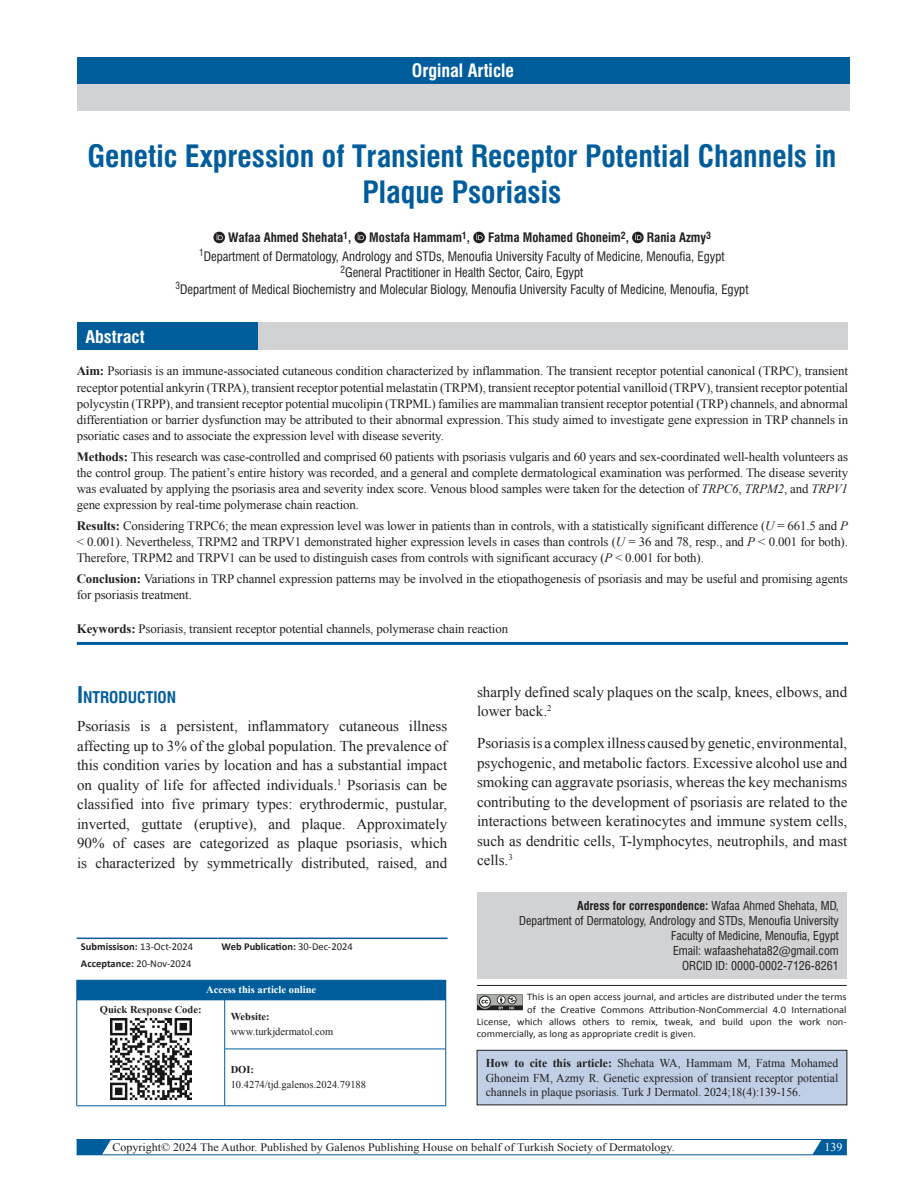
<style>
.page{position:relative;width:915px;height:1191px;background:#fff}
.page>*{position:absolute;margin:0;border:0;box-sizing:border-box;transform-origin:0 0}
._1__BASLIK{font:30px/36px "Swiss Condensed Bold Tr";color:#005d9c;text-align:center}
.t1{font:18px "Swiss Condensed Bold Tr";color:#fff}
.ABSTRACT_YAZISI{font:17.1px "Swiss Condensed Bold Tr";color:#fff;scale:1.05 1}
.ANA-BASLIK{font:15.75px "Swiss Condensed Bold Tr";color:#005d9c}
.YAZI{font:15px/19.5px "Times New Roman";color:#231f20;text-align:justify}
.ÖZET{font:12.9px/16.2px "Times New Roman";letter-spacing:-.01em;color:#231f20;text-align:justify}
.KURUM{font:12.75px "Swiss Condensed Tr";color:#231f20}
.YAZARLAR{font:12.75px "Swiss Condensed Bold Tr";color:#231f20}
.CITE{font:12px/14.4px "Times New Roman";color:#231f20;text-align:justify}
.CORRESPONDENCE{font:12px/15px "Swiss Condensed Tr";color:#231f20;text-align:right}
.CORRESPONDENCE-2{font:12px "Swiss Condensed Bold Tr";color:#231f20}
.t2{font:12px "Times New Roman";color:#fff}
.t3{font:11.4px "Times New Roman";color:#231f20;scale:1.05 1}
.SUBMİSSİON{font:700 10.5px "Calibri";color:#231f20}
.KUTU-BİLGİ{font:700 10.5px "Times New Roman";color:#231f20}
.DOİ{font:10.5px "Times New Roman";color:#231f20}
.ACCESS{font:700 10.5px "Times New Roman";color:#fff}
.ALT-WEBSİTE{font:10.5px "Times New Roman";color:#231f20}
.Lisans{font:10.05px "Calibri";color:#231f20;scale:1.05 1}
.s1{font-weight:700}
.s2{font-style:italic}
.s3{font-size:22.5px}
.s4{font-weight:400}
.s5{font-family:"Swiss Condensed Tr"}
</style>
<div class="page">
<svg style="left:813px;top:1140px;width:33px;height:14px"></svg>
<svg style="left:77px;top:1140px;width:34px;height:14px"></svg>
<hr style="left:77px;top:1139px;width:769px;height:1px;background:#005d9c">
<hr style="left:77px;top:1154px;width:769px;height:1px;background:#005d9c">
<div style="left:77px;top:57px;width:772px;height:27px;background:#005d9c"></div>
<div style="left:77px;top:84px;width:772px;height:26px;background:#d1d2d4"></div>
<svg style="left:213px;top:232px;width:12px;height:11px"></svg>
<svg style="left:216px;top:234px;width:7px;height:6px"></svg>
<svg style="left:354px;top:232px;width:12px;height:11px"></svg>
<svg style="left:357px;top:234px;width:7px;height:6px"></svg>
<svg style="left:473px;top:232px;width:11px;height:11px"></svg>
<svg style="left:476px;top:234px;width:6px;height:6px"></svg>
<svg style="left:632px;top:232px;width:11px;height:11px"></svg>
<svg style="left:635px;top:234px;width:6px;height:6px"></svg>
<hr style="left:77px;top:642px;width:770px;height:3px;background:#005d9c">
<div style="left:77px;top:322px;width:182px;height:28px;background:#005d9c"></div>
<div style="left:259px;top:322px;width:588px;height:28px;background:#d1d2d4"></div>
<hr style="left:77px;top:937px;width:140px;height:2px;background:#005d9c">
<hr style="left:217px;top:937px;width:230px;height:2px;background:#005d9c">
<div style="left:77px;top:980px;width:368px;height:19px;background:#005d9c"></div>
<svg style="left:76px;top:980px;width:1px;height:19px"></svg>
<svg style="left:445px;top:980px;width:1px;height:19px"></svg>
<hr style="left:77px;top:999px;width:148px;height:1px;background:#005d9c">
<hr style="left:76px;top:1000px;width:1px;height:49px;background:#005d9c">
<hr style="left:76px;top:1049px;width:1px;height:56px;background:#005d9c">
<hr style="left:77px;top:1105px;width:148px;height:1px;background:#005d9c">
<hr style="left:225px;top:999px;width:221px;height:1px;background:#005d9c">
<hr style="left:224px;top:1000px;width:1px;height:48px;background:#005d9c">
<hr style="left:445px;top:1000px;width:1px;height:48px;background:#005d9c">
<hr style="left:224px;top:1048px;width:222px;height:1px;background:#005d9c">
<hr style="left:224px;top:1049px;width:1px;height:56px;background:#005d9c">
<hr style="left:445px;top:1049px;width:1px;height:56px;background:#005d9c">
<hr style="left:225px;top:1105px;width:221px;height:1px;background:#005d9c">
<img style="left:110px;top:1019px;width:81px;height:80px">
<div style="left:477px;top:892px;width:370px;height:86px;background:#d1d2d4"></div>
<div style="left:477px;top:1050px;width:369px;height:54px;background:#c0cfe5"></div>
<div style="left:476px;top:1050px;width:370px;height:55px;border:1px solid #231f20"></div>
<hr style="left:476px;top:985px;width:370px;height:1px;background:#231f20">
<svg style="left:476px;top:994px;width:46px;height:16px"></svg>
<h2 class="t1" style="left:412px;top:60px;width:104px">Orginal Article</h2>
<p class="_1__BASLIK" style="left:87px;top:139px;width:750px">Genetic Expression of Transient Receptor Potential Channels in<br>Plaque Psoriasis</p>
<p class="YAZARLAR" style="left:228px;top:229px;width:125px">Wafaa Ahmed Shehata<sup>1</sup>,</p>
<p class="YAZARLAR" style="left:369px;top:229px;width:102px">Mostafa Hammam<sup>1</sup>,</p>
<p class="YAZARLAR" style="left:488px;top:229px;width:142px">Fatma Mohamed Ghoneim<sup>2</sup>,</p>
<p class="YAZARLAR" style="left:646px;top:229px;width:66px">Rania Azmy<sup>3</sup></p>
<p class="KURUM" style="left:199px;top:248px;width:527px"><sup>1</sup>Department of Dermatology, Andrology and STDs, Menoufia University Faculty of Medicine, Menoufia, Egypt</p>
<p class="KURUM" style="left:340px;top:265px;width:244px"><sup>2</sup>General Practitioner in Health Sector, Cairo, Egypt</p>
<p class="KURUM" style="left:175px;top:281px;width:574px"><sup>3</sup>Department of Medical Biochemistry and Molecular Biology, Menoufia University Faculty of Medicine, Menoufia, Egypt</p>
<p class="ABSTRACT_YAZISI" style="left:85px;top:327px;width:58px">Abstract</p>
<p class="ÖZET" style="left:77px;top:363px;width:772px"><span class="s1">Aim:</span> Psoriasis is an immune-associated cutaneous condition characterized by inflammation. The transient receptor potential canonical (TRPC), transient receptor potential ankyrin (TRPA), transient receptor potential melastatin (TRPM), transient receptor potential vanilloid (TRPV), transient receptor potential polycystin (TRPP), and transient receptor potential mucolipin (TRPML) families are mammalian transient receptor potential (TRP) channels, and abnormal differentiation or barrier dysfunction may be attributed to their abnormal expression. This study aimed to investigate gene expression in TRP channels in psoriatic cases and to associate the expression level with disease severity.</p>
<p class="ÖZET" style="left:77px;top:448px;width:772px"><span class="s1">Methods:</span> This research was case-controlled and comprised 60 patients with psoriasis vulgaris and 60 years and sex-coordinated well-health volunteers as the control group. The patient’s entire history was recorded, and a general and complete dermatological examination was performed. The disease severity was evaluated by applying the psoriasis area and severity index score. Venous blood samples were taken for the detection of <span class="s2">TRPC6</span>, <span class="s2">TRPM2</span>, and <span class="s2">TRPV1 </span>gene expression by real-time polymerase chain reaction.</p>
<p class="ÖZET" style="left:77px;top:517px;width:772px"><span class="s1">Results:</span> Considering TRPC6; the mean expression level was lower in patients than in controls, with a statistically significant difference (<span class="s2">U</span> = 661.5 and <span class="s2">P </span>&lt; 0.001). Nevertheless, TRPM2 and TRPV1 demonstrated higher expression levels in cases than controls (<span class="s2">U</span> = 36 and 78, resp., and <span class="s2">P</span> &lt; 0.001 for both).<br>Therefore, TRPM2 and TRPV1 can be used to distinguish cases from controls with significant accuracy (<span class="s2">P</span> &lt; 0.001 for both).</p>
<p class="ÖZET" style="left:77px;top:570px;width:772px"><span class="s1">Conclusion:</span> Variations in TRP channel expression patterns may be involved in the etiopathogenesis of psoriasis and may be useful and promising agents for psoriasis treatment.</p>
<p class="ÖZET" style="left:77px;top:620px;width:432px"><span class="s1">Keywords:</span> Psoriasis, transient receptor potential channels, polymerase chain reaction</p>
<p class="ANA-BASLIK" style="left:77px;top:688px;width:101px"><span class="s3">I</span>NTRODUCTION</p>
<p class="YAZI" style="left:77px;top:716px;width:371px">Psoriasis is a persistent, inflammatory cutaneous illness affecting up to 3% of the global population. The prevalence of this condition varies by location and has a substantial impact on quality of life for affected individuals.<sup>1</sup> Psoriasis can be classified into five primary types: erythrodermic, pustular, inverted, guttate (eruptive), and plaque. Approximately 90% of cases are categorized as plaque psoriasis, which is characterized by symmetrically distributed, raised, and</p>
<p class="SUBMİSSİON" style="left:81px;top:940px;width:113px">Submissison: <span class="s4">13-Oct-2024</span></p>
<p class="SUBMİSSİON" style="left:221px;top:940px;width:133px">Web Publication: <span class="s4">30-Dec-2024</span></p>
<p class="SUBMİSSİON" style="left:81px;top:956px;width:112px">Acceptance: <span class="s4">20-Nov-2024</span></p>
<p class="ACCESS" style="left:206px;top:982px;width:111px">Access this article online</p>
<p class="KUTU-BİLGİ" style="left:100px;top:1002px;width:103px">Quick Response Code:</p>
<p class="KUTU-BİLGİ" style="left:231px;top:1009px;width:41px">Website:</p>
<p class="ALT-WEBSİTE" style="left:231px;top:1024px;width:104px">www.turkjdermatol.com</p>
<p class="KUTU-BİLGİ" style="left:231px;top:1062px;width:25px">DOI:</p>
<p class="DOİ" style="left:231px;top:1077px;width:137px">10.4274/tjd.galenos.2024.79188</p>
<p class="YAZI" style="left:477px;top:681px;width:371px">sharply defined scaly plaques on the scalp, knees, elbows, and lower back.<sup>2</sup></p>
<p class="YAZI" style="left:477px;top:733px;width:371px">Psoriasis is a complex illness caused by genetic, environmental, psychogenic, and metabolic factors. Excessive alcohol use and smoking can aggravate psoriasis, whereas the key mechanisms contributing to the development of psoriasis are related to the interactions between keratinocytes and immune system cells, such as dendritic cells, T-lymphocytes, neutrophils, and mast cells.<sup>3</sup></p>
<p class="CORRESPONDENCE-2" style="left:577px;top:898px;width:263px">Adress for correspondence: <span class="s5">Wafaa Ahmed Shehata, MD,</span></p>
<p class="CORRESPONDENCE" style="left:519px;top:913px;width:321px">Department of Dermatology, Andrology and STDs, Menoufia University<br>Faculty of Medicine, Menoufia, Egypt</p>
<p class="CORRESPONDENCE" style="left:672px;top:943px;width:167px">Email: wafaashehata82@gmail.com</p>
<p class="CORRESPONDENCE" style="left:682px;top:958px;width:158px">ORCID ID: 0000-0002-7126-8261</p>
<p class="Lisans" style="left:527px;top:990px;width:306px">This is an open access journal, and articles are distributed under the terms</p>
<p class="Lisans" style="left:527px;top:1002px;width:305px">of the Creative Commons Attribution-NonCommercial 4.0 International</p>
<p class="Lisans" style="left:476px;top:1014px;width:353px">License, which allows others to remix, tweak, and build upon the work non-</p>
<p class="Lisans" style="left:476px;top:1026px;width:210px">commercially, as long as appropriate credit is given.</p>
<p class="CITE" style="left:485px;top:1056px;width:354px"><span class="s1">How to cite this article:</span> Shehata WA, Hammam M, Fatma Mohamed Ghoneim FM, Azmy R. Genetic expression of transient receptor potential channels in plaque psoriasis. Turk J Dermatol. 2024;18(4):139-156.</p>
<p class="t3" style="left:112px;top:1139px;width:537px">Copyright© 2024 The Author. Published by Galenos Publishing House on behalf of Turkish Society of Dermatology.</p>
<p class="t2" style="left:824px;top:1139px;width:19px">139</p>
</div>
